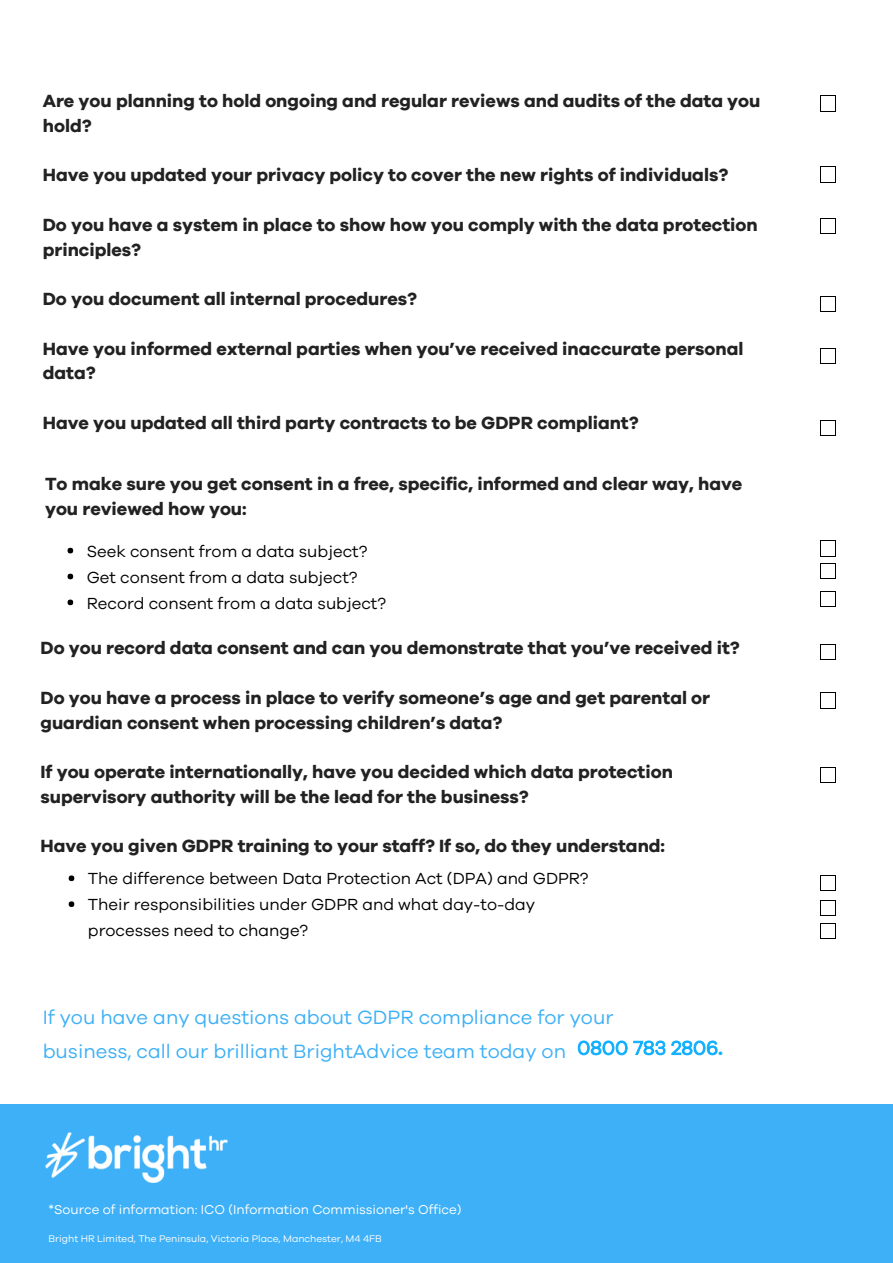
<style>
.page{position:relative;width:893px;height:1263px;background:#fff}
.page>*{position:absolute;margin:0;border:0;box-sizing:border-box;transform-origin:0 0}
.t1{font:19.8px/34.3px "Galano Grotesque";color:#3db0f7}
.t2{font:700 18.15px/24.8px "Galano Grotesque";color:#222}
.t3{font:16.5px/26px "Galano Grotesque";color:#000}
.t4{font:13.2px "Galano Grotesque";color:#fff}
.t5{font:9.9px "Galano Grotesque";color:#fff}
</style>
<div class="page">
<div style="left:0;top:1105px;width:893px;height:158px;background:#3db0f7"></div>
<img style="left:45px;top:1133px;width:182px;height:49px">
<svg style="left:68px;top:548px;width:5px;height:5px"></svg>
<svg style="left:68px;top:574px;width:5px;height:5px"></svg>
<svg style="left:68px;top:600px;width:5px;height:5px"></svg>
<svg style="left:69px;top:875px;width:5px;height:6px"></svg>
<svg style="left:69px;top:901px;width:5px;height:6px"></svg>
<svg style="left:820px;top:96px;width:16px;height:16px"></svg>
<svg style="left:820px;top:167px;width:16px;height:16px"></svg>
<svg style="left:820px;top:218px;width:16px;height:16px"></svg>
<svg style="left:820px;top:296px;width:16px;height:16px"></svg>
<svg style="left:820px;top:348px;width:16px;height:16px"></svg>
<svg style="left:820px;top:420px;width:16px;height:16px"></svg>
<svg style="left:820px;top:540px;width:16px;height:17px"></svg>
<svg style="left:820px;top:563px;width:16px;height:16px"></svg>
<svg style="left:820px;top:591px;width:16px;height:16px"></svg>
<svg style="left:820px;top:644px;width:16px;height:16px"></svg>
<svg style="left:820px;top:692px;width:16px;height:17px"></svg>
<svg style="left:820px;top:767px;width:16px;height:16px"></svg>
<svg style="left:820px;top:875px;width:16px;height:16px"></svg>
<svg style="left:820px;top:900px;width:16px;height:16px"></svg>
<svg style="left:820px;top:923px;width:16px;height:16px"></svg>
<p class="t2" style="left:43px;top:89px;width:719px">Are you planning to hold ongoing and regular reviews and audits of the data you hold?</p>
<p class="t2" style="left:43px;top:163px;width:687px">Have you updated your privacy policy to cover the new rights of individuals?</p>
<p class="t2" style="left:43px;top:213px;width:716px">Do you have a system in place to show how you comply with the data protection principles?</p>
<p class="t2" style="left:43px;top:287px;width:376px">Do you document all internal procedures?</p>
<p class="t2" style="left:43px;top:336px;width:702px">Have you informed external parties when you’ve received inaccurate personal data?</p>
<p class="t2" style="left:43px;top:411px;width:597px">Have you updated all third party contracts to be GDPR compliant?</p>
<p class="t2" style="left:45px;top:472px;width:699px">To make sure you get consent in a free, specific, informed and clear way, have you reviewed how you:</p>
<p class="t3" style="left:87px;top:538px;width:301px">Seek consent from a data subject?<br>Get consent from a data subject?<br>Record consent from a data subject?</p>
<p class="t2" style="left:41px;top:636px;width:701px">Do you record data consent and can you demonstrate that you’ve received it?</p>
<p class="t2" style="left:41px;top:685px;width:671px">Do you have a process in place to verify someone’s age and get parental or guardian consent when processing children’s data?</p>
<p class="t2" style="left:41px;top:760px;width:634px">If you operate internationally, have you decided which data protection supervisory authority will be the lead for the business?</p>
<p class="t2" style="left:41px;top:834px;width:626px">Have you given GDPR training to your staff? If so, do they understand:</p>
<p class="t3" style="left:88px;top:866px;width:502px">The difference between Data Protection Act (DPA) and GDPR?<br>Their responsibilities under GDPR and what day-to-day processes need to change?</p>
<p class="t1" style="left:43px;top:1000px;width:682px">If you have any questions about GDPR compliance for your<br>business, call our brilliant BrightAdvice team today on <sup>0800</sup> <sup>783</sup> <sup>2806</sup><sup>.</sup></p>
<p class="t4" style="left:48px;top:1201px;width:415px">*Source of information: ICO (Information Commissioner's Office)</p>
<p class="t5" style="left:49px;top:1232px;width:335px">Bright HR Limited, The Peninsula, Victoria Place, Manchester, M4 4FB</p>
</div>
